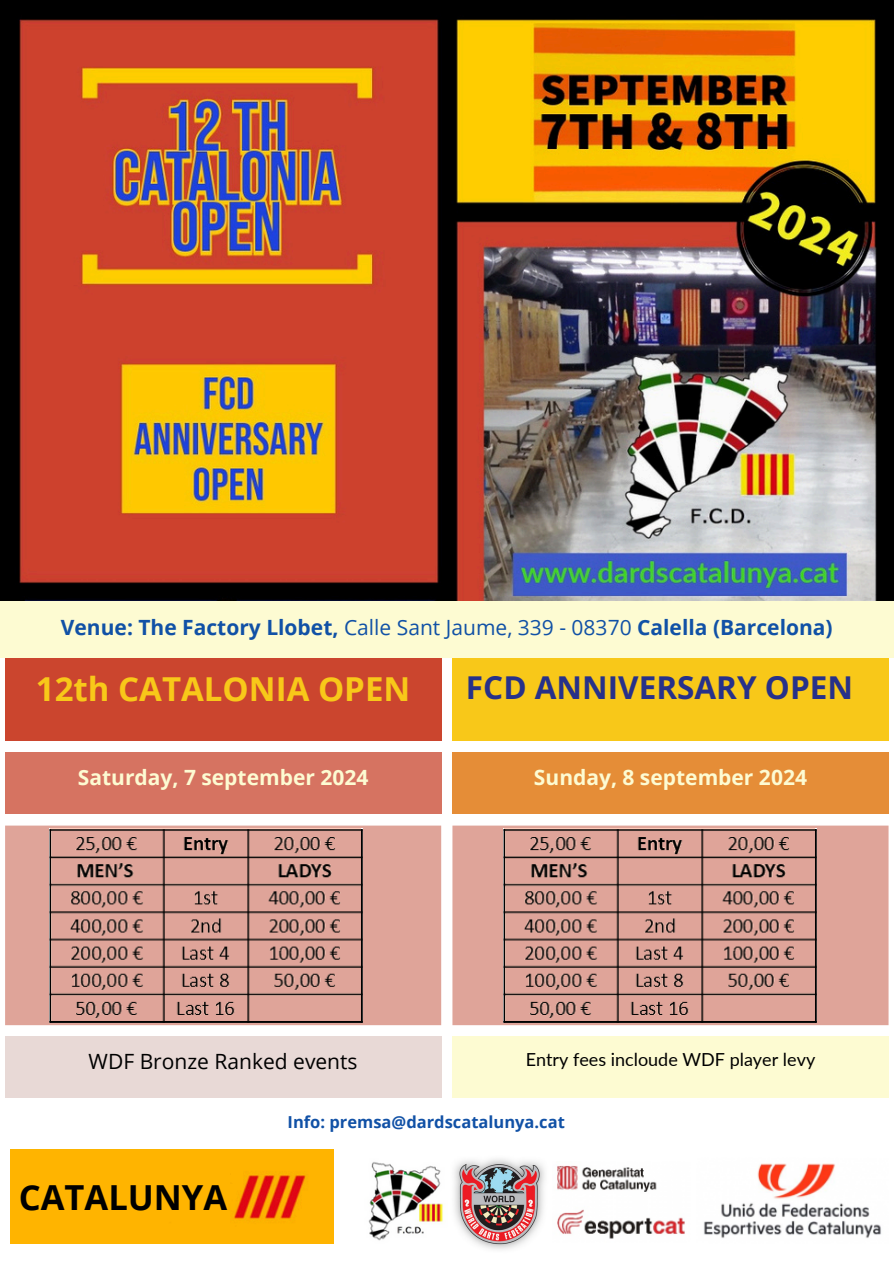
<style>
.page{position:relative;width:894px;height:1264px;background:#fff}
.page>*{position:absolute;margin:0;border:0;box-sizing:border-box;transform-origin:0 0}
.t1{font:700 34.5px "Open Sans";color:#000}
.t2{font:700 33px "Open Sans";color:#f8c819}
.t3{font:700 31.5px "Open Sans";color:#273189}
.t4{font:700 21px "Open Sans";color:#1151a6}
.t5{font:700 21px "Open Sans";color:#fdfbd2}
.t6{font:21px "Open Sans";color:#000}
.t7{font:18px "Lato";color:#000}
.t8{font:700 16.5px "Open Sans";color:#1151a6}
.s1{font-weight:400}
</style>
<div class="page">
<img style="left:0;top:0;width:893px;height:601px">
<div style="left:5px;top:655px;width:436px;height:86px;background:#cb452e"></div>
<div style="left:452px;top:655px;width:436px;height:86px;background:#f8c819"></div>
<div style="left:5px;top:752px;width:436px;height:62px;background:#d67361"></div>
<div style="left:452px;top:752px;width:436px;height:62px;background:#e58d37"></div>
<svg style="left:5px;top:825px;width:883px;height:200px;background:#dca69b"></svg>
<div style="left:5px;top:1036px;width:436px;height:62px;background:#e8d9d6"></div>
<div style="left:452px;top:1036px;width:436px;height:62px;background:#fdfbd2"></div>
<img style="left:49px;top:828px;width:313px;height:194px">
<img style="left:504px;top:828px;width:312px;height:194px">
<img style="left:454px;top:1159px;width:91px;height:91px">
<img style="left:368px;top:1162px;width:75px;height:79px">
<img style="left:557px;top:1165px;width:128px;height:74px">
<img style="left:704px;top:1163px;width:177px;height:75px">
<div style="left:0;top:601px;width:893px;height:56px;background:#fdfbd2"></div>
<div style="left:10px;top:1149px;width:323px;height:93px;background:#ffb400"></div>
<p class="t4" style="left:61px;top:612px;width:773px">Venue: The Factory Llobet, <span class="s1">Calle Sant Jaume, 339 - 08370</span> Calella (Barcelona)</p>
<h2 class="t2" style="left:36px;top:665px;width:376px">12th CATALONIA OPEN</h2>
<p class="t3" style="left:466px;top:665px;width:388px">FCD ANNIVERSARY OPEN</p>
<p class="t5" style="left:78px;top:762px;width:292px">Saturday, 7 september 2024</p>
<p class="t5" style="left:534px;top:762px;width:274px">Sunday, 8 september 2024</p>
<p class="t6" style="left:89px;top:1046px;width:270px">WDF Bronze Ranked events</p>
<p class="t7" style="left:525px;top:1048px;width:291px">Entry fees incloude WDF player levy</p>
<p class="t1" style="left:19px;top:1172px;width:210px">CATALUNYA</p>
<p class="t8" style="left:287px;top:1110px;width:279px">Info: premsa@dardscatalunya.cat</p>
</div>
